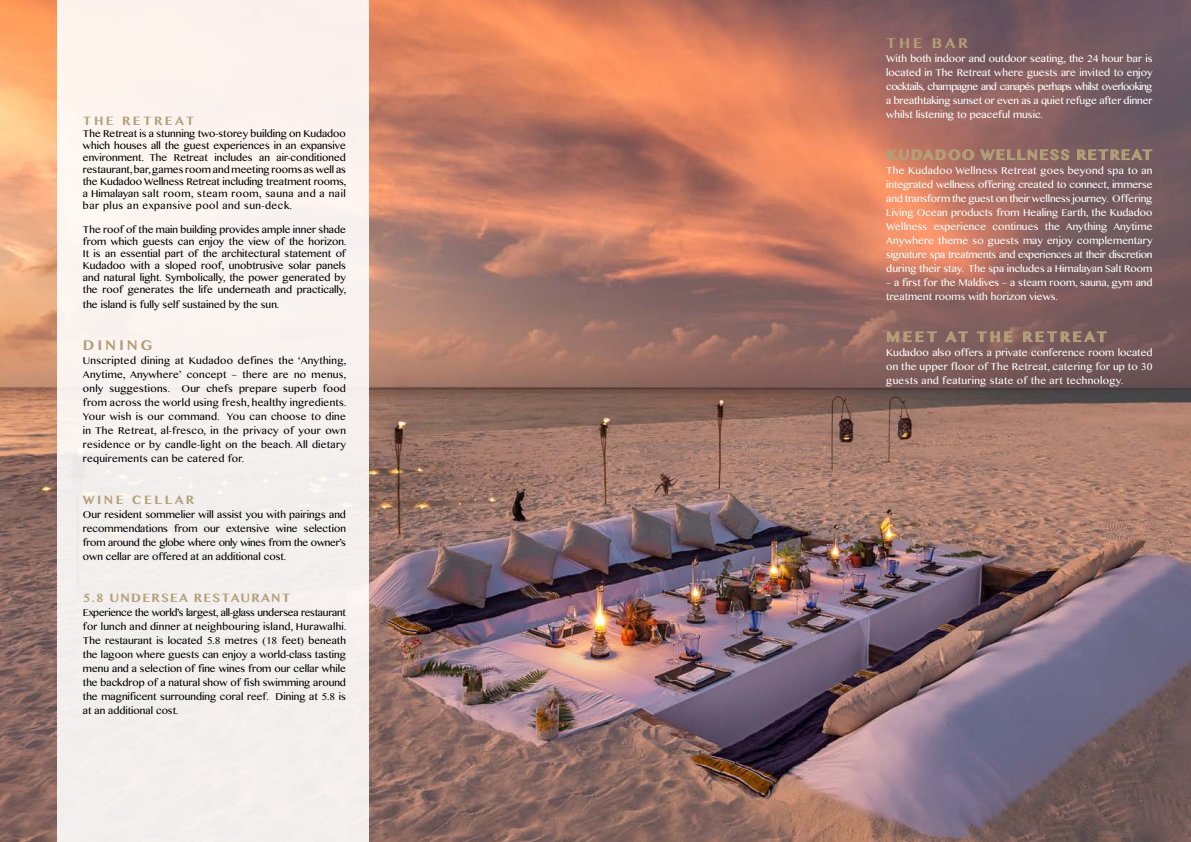
<style>
.page{position:relative;width:1191px;height:842px;background:#fff}
.page>*{position:absolute;margin:0;border:0;box-sizing:border-box;transform-origin:0 0}
.t1{font:700 14px "Myanmar MN";letter-spacing:.2em;color:#b4a079}
.t2{font:700 14px "Myanmar MN";letter-spacing:.1em;color:#b29f78}
.t3{font:700 12px "Myanmar MN";letter-spacing:.115em;color:#b4a079}
.t4{font:700 12px "Myanmar MN";letter-spacing:.2em;color:#b4a079}
.t5{font:10px/14px "Myanmar MN";color:#000;text-align:justify}
.t6{font:10px/14px "Myanmar MN";color:#fff;text-align:justify}
.s1{font-family:"Benton Sans"}
</style>
<div class="page">
<img style="left:0;top:0;width:1191px;height:842px">
<svg style="left:887px;top:149px;width:87px;height:11px"></svg>
<svg style="left:980px;top:149px;width:89px;height:11px"></svg>
<svg style="left:1077px;top:149px;width:75px;height:11px"></svg>
<svg style="left:887px;top:331px;width:50px;height:11px"></svg>
<svg style="left:945px;top:331px;width:23px;height:11px"></svg>
<svg style="left:976px;top:331px;width:36px;height:11px"></svg>
<svg style="left:1023px;top:331px;width:83px;height:11px"></svg>
<div style="left:57px;top:0;width:312px;height:842px;background:#f7f1ef"></div>
<p class="t4" style="left:83px;top:114px;width:113px">THE RETREAT</p>
<p class="t5" style="left:83px;top:128px;width:265px;line-height:12px">The Retreat is a stunning two-storey building on Kudadoo which houses all the guest experiences in an expansive environment. The Retreat includes an air-conditioned restaurant, bar, games room and meeting rooms as well as the Kudadoo Wellness Retreat including treatment rooms, a Himalayan salt room, steam room, sauna and a nail bar plus an expansive pool and sun-deck.</p>
<p class="t5" style="left:83px;top:224px;width:265px;line-height:12px">The roof of the main building provides ample inner shade from which guests can enjoy the view of the horizon.<br>It is an essential part of the architectural statement of Kudadoo with a sloped roof, unobtrusive solar panels and natural light. Symbolically, the power generated by the roof generates the life underneath and practically,</p>
<p class="t5" style="left:83px;top:297px;width:198px">the island is fully self sustained by the sun.</p>
<h1 class="t1" style="left:83px;top:337px;width:71px">DINING</h1>
<p class="t5" style="left:83px;top:353px;width:265px">Unscripted dining at Kudadoo defines the ‘Anything, Anytime, Anywhere’ concept – there are no menus, only suggestions. Our chefs prepare superb food from across the world using fresh, healthy ingredients.<br>Your wish is our command. You can choose to dine in The Retreat, al-fresco, in the privacy of your own residence or by candle-light on the beach. All dietary requirements can be catered for.</p>
<p class="t4" style="left:83px;top:492px;width:113px">WINE CELLAR</p>
<p class="t5" style="left:83px;top:507px;width:264px">Our resident sommelier will assist you with pairings and recommendations from our extensive wine selection from around the globe where only wines from the owner’s own cellar are offered at an additional cost.</p>
<p class="t3" style="left:83px;top:590px;width:209px">5.8 UNDERSEA RESTAURANT</p>
<p class="t5" style="left:83px;top:605px;width:265px">Experience the world’s largest, all-glass undersea restaurant for lunch and dinner at neighbouring island, Hurawalhi.<br>The restaurant is located 5.8 metres (18 feet) beneath the lagoon where guests can enjoy a world-class tasting menu and a selection of fine wines from our cellar while the backdrop of a natural show of fish swimming around the magnificent surrounding coral reef. Dining at 5.8 is at an additional cost.</p>
<h1 class="t1" style="left:886px;top:35px;width:83px">THE BAR</h1>
<p class="t6" style="left:886px;top:51px;width:268px">With both indoor and outdoor seating, the 24 hour bar is located in The Retreat where guests are invited to enjoy cocktails, champagne and canap<span class="s1">é</span>s perhaps whilst overlooking a breathtaking sunset or even as a quiet refuge after dinner whilst listening to peaceful music.</p>
<h1 class="t2" style="left:886px;top:147px;width:268px">KUDADOO WELLNESS RETREAT</h1>
<p class="t6" style="left:886px;top:163px;width:268px">The Kudadoo Wellness Retreat goes beyond spa to an integrated wellness offering created to connect, immerse and transform the guest on their wellness journey. Offering Living Ocean products from Healing Earth, the Kudadoo Wellness experience continues the Anything Anytime Anywhere theme so guests may enjoy complementary signature spa treatments and experiences at their discretion during their stay. The spa includes a Himalayan Salt Room</p>
<p class="t6" style="left:886px;top:275px;width:268px">– a first for the Maldives – a steam room, sauna, gym and treatment rooms with horizon views.</p>
<h1 class="t1" style="left:886px;top:329px;width:222px">MEET AT THE RETREAT</h1>
<p class="t6" style="left:886px;top:345px;width:268px">Kudadoo also offers a private conference room located on the upper floor of The Retreat, catering for up to 30 guests and featuring state of the art technology.</p>
</div>
